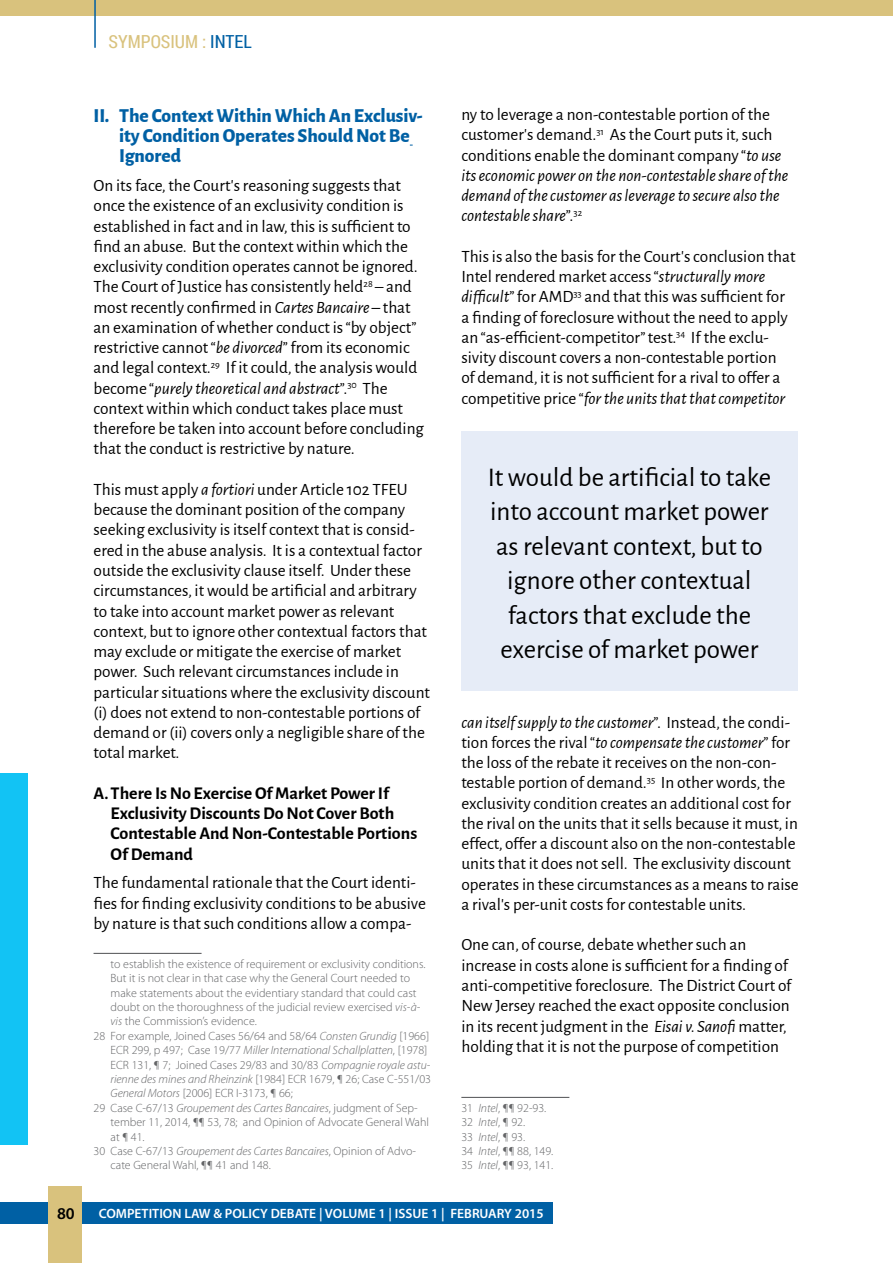
<style>
.page{position:relative;width:893px;height:1263px;background:#fff}
.page>*{position:absolute;margin:0;border:0;box-sizing:border-box;transform-origin:0 0}
.t1{font:27px/34.5px "Alegreya Sans";color:#000;text-align:center}
.t2{font:800 19.5px/20.2px "Alegreya Sans";color:#0060a4}
.t3{font:700 18px/20.2px "Alegreya Sans";color:#000}
.t4{font:18px "Roboto Condensed";color:#d9c27d}
.t5{font:17.25px/20.2px "Alegreya Sans";color:#000}
.t6{font:600 16.5px "Myriad Pro";color:#000}
.t7{font:600 13.5px "Myriad Pro";color:#fff}
.t8{font:300 12px/14.4px "Myriad Pro";color:#636466}
.t9{font:italic 300 12px "Myriad Pro";color:#636466}
.s1{color:#0060a4}
.s2{font-style:italic}
.s3{font-style:normal}
</style>
<div class="page">
<div style="left:0;top:1203px;width:553px;height:21px;background:#0060a4"></div>
<div style="left:49px;top:1186px;width:33px;height:77px;background:#d9c27d"></div>
<div style="left:0;top:0;width:893px;height:16px;background:#d9c27d"></div>
<hr style="left:94px;top:0;width:2px;height:48px;background:#0060a4">
<div style="left:0;top:774px;width:27px;height:371px;background:#12c3f4"></div>
<hr style="left:94px;top:953px;width:108px;height:1px;background:#636466">
<hr style="left:461px;top:1097px;width:108px;height:1px;background:#636466">
<div style="left:461px;top:431px;width:336px;height:260px;background:#e6ecf7"></div>
<p class="t4" style="left:109px;top:29px;width:145px">SYMPOSIUM : <span class="s1">INTEL</span></p>
<p class="t2" style="left:119px;top:104px;width:305px;text-indent:-26px">II. The Context Within Which An Exclusiv&shy;ity Condition Operates Should Not Be<br>Ignored</p>
<p class="t5" style="left:94px;top:175px;width:332px">On its face, the Court’s reasoning suggests that once the existence of an exclusivity condition is established in fact and in law, this is sufficient to find an abuse. But the context within which the exclusivity condition operates cannot be ignored.<br>The Court of Justice has consistently held<sup>28</sup> – and most recently confirmed in <span class="s2">Cartes Bancaire –</span> that an examination of whether conduct is “by object” restrictive cannot “<span class="s2">be divorced</span>” from its economic and legal context.<sup>29</sup> If it could, the analysis would become “<span class="s2">purely theoretical and abstract</span>”.<sup>30</sup> The context within which conduct takes place must therefore be taken into account before concluding that the conduct is restrictive by nature.</p>
<p class="t5" style="left:94px;top:478px;width:338px">This must apply <span class="s2">a fortiori</span> under Article 102 TFEU because the dominant position of the company seeking exclusivity is itself context that is consid&shy;ered in the abuse analysis. It is a contextual factor outside the exclusivity clause itself. Under these circumstances, it would be artificial and arbitrary to take into account market power as relevant context, but to ignore other contextual factors that may exclude or mitigate the exercise of market power. Such relevant circumstances include in particular situations where the exclusivity discount (i) does not extend to non-contestable portions of demand or (ii) covers only a negligible share of the total market.</p>
<p class="t3" style="left:111px;top:782px;width:308px;text-indent:-17px">A.There Is No Exercise Of Market Power If Exclusivity Discounts Do Not Cover Both Contestable And Non-Contestable Portions Of Demand</p>
<p class="t5" style="left:94px;top:872px;width:334px">The fundamental rationale that the Court identi&shy;fies for finding exclusivity conditions to be abusive by nature is that such conditions allow a compa-</p>
<p class="t8" style="left:111px;top:957px;width:316px">to establish the existence of requirement or exclusivity conditions.</p>
<p class="t8" style="left:111px;top:971px;width:301px">But it is not clear in that case why the General Court needed to</p>
<p class="t8" style="left:111px;top:985px;width:308px">make statements about the evidentiary standard that could cast</p>
<p class="t8" style="left:111px;top:1000px;width:311px">doubt on the thoroughness of the judicial review exercised <span class="s2">vis-à-</span></p>
<p class="t8" style="left:111px;top:1014px;width:148px"><span class="s2">vis</span> the Commission’s evidence.</p>
<p class="t8" style="left:94px;top:1029px;width:337px">28 For example, Joined Cases 56/64 and 58/64 <span class="s2">Consten Grundig</span> [1966]</p>
<p class="t9" style="left:111px;top:1044px;width:318px"><span class="s3">ECR 299, p 497; Case 19/77</span> Miller International Schallplatten<span class="s3">, [1978]</span></p>
<p class="t8" style="left:111px;top:1057px;width:321px">ECR 131, ¶ 7; Joined Cases 29/83 and 30/83 <span class="s2">Compagnie royale astu-</span></p>
<p class="t8" style="left:111px;top:1072px;width:322px"><span class="s2">rienne des mines and Rheinzink</span> [1984] ECR 1679, ¶ 26; Case C-551/03</p>
<p class="t8" style="left:111px;top:1086px;width:184px"><span class="s2">General Motors</span> [2006] ECR I-3173, ¶ 66;</p>
<p class="t8" style="left:94px;top:1101px;width:326px">29 Case C-67/13 <span class="s2">Groupement des Cartes Bancaires</span>, judgment of Sep-</p>
<p class="t8" style="left:111px;top:1115px;width:320px">tember 11, 2014, ¶¶ 53, 78; and Opinion of Advocate General Wahl</p>
<p class="t8" style="left:111px;top:1129px;width:36px">at ¶ 41.</p>
<p class="t8" style="left:94px;top:1144px;width:324px">30 Case C-67/13 <span class="s2">Groupement des Cartes Bancaires</span>, Opinion of Advo-</p>
<p class="t8" style="left:111px;top:1158px;width:162px">cate General Wahl, ¶¶ 41 and 148.</p>
<p class="t5" style="left:461px;top:104px;width:328px">ny to leverage a non-contestable portion of the customer’s demand.<sup>31</sup> As the Court puts it, such conditions enable the dominant company “<span class="s2">to use its economic power on the non-contestable share of the demand of the customer as leverage to secure also the contestable share</span>”.<sup>32</sup></p>
<p class="t5" style="left:461px;top:245px;width:336px">This is also the basis for the Court’s conclusion that Intel rendered market access “<span class="s2">structurally more difficult</span>” for AMD<sup>33</sup> and that this was sufficient for a finding of foreclosure without the need to apply an “as-efficient-competitor” test.<sup>34</sup> If the exclu&shy;sivity discount covers a non-contestable portion<br>of demand, it is not sufficient for a rival to offer a competitive price “<span class="s2">for the units that that competitor</span></p>
<h1 class="t1" style="left:488px;top:459px;width:284px">It would be artificial to take into account market power as relevant context, but to ignore other contextual factors that exclude the exercise of market power</h1>
<p class="t5" style="left:461px;top:711px;width:339px"><span class="s2">can itself supply to the customer</span>”. Instead, the condi&shy;tion forces the rival “<span class="s2">to compensate the customer</span>” for the loss of the rebate it receives on the non-con&shy;testable portion of demand.<sup>35</sup> In other words, the exclusivity condition creates an additional cost for the rival on the units that it sells because it must, in effect, offer a discount also on the non-contestable units that it does not sell. The exclusivity discount operates in these circumstances as a means to raise a rival’s per-unit costs for contestable units.</p>
<p class="t5" style="left:461px;top:934px;width:331px">One can, of course, debate whether such an increase in costs alone is sufficient for a finding of anti-competitive foreclosure. The District Court of New Jersey reached the exact opposite conclusion in its recent judgment in the <span class="s2">Eisai v. Sanofi</span> matter, holding that it is not the purpose of competition</p>
<p class="t8" style="left:461px;top:1101px;width:94px">31 <span class="s2">Intel</span>, ¶¶ 92-93.<br>32 <span class="s2">Intel</span>, ¶ 92.<br>33 <span class="s2">Intel</span>, ¶ 93.<br>34 <span class="s2">Intel</span>, ¶¶ 88, 149.<br>35 <span class="s2">Intel</span>, ¶¶ 93, 141.</p>
<p class="t6" style="left:57px;top:1202px;width:19px">80</p>
<p class="t7" style="left:99px;top:1205px;width:446px">COMPETITION LAW &amp; POLICY DEBATE | VOLUME 1 | ISSUE 1 | FEBRUARY 2015</p>
</div>
